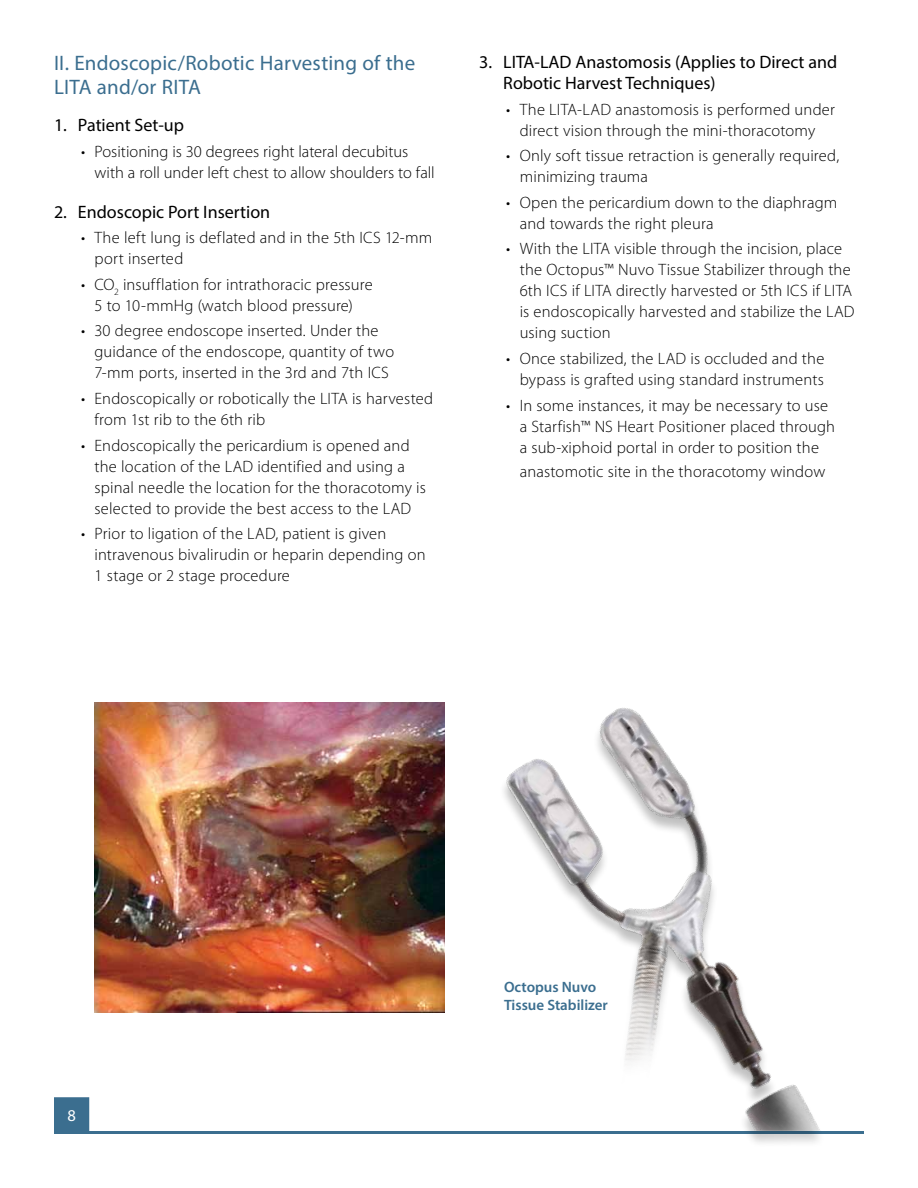
<style>
.page{position:relative;width:918px;height:1188px;background:#fff}
.page>*{position:absolute;margin:0;border:0;box-sizing:border-box;transform-origin:0 0}
.t1{font:21px/24px "Myriad Pro";letter-spacing:.01em;color:#3b6e8f}
.t2{font:18px/21.6px "Myriad Pro";color:#000}
.t3{font:300 16.5px/21px "Myriad Pro";letter-spacing:.01em;color:#000}
.t4{font:16.5px "Myriad Pro";color:#fff}
.t5{font:600 15px/18px "Myriad Pro";color:#3b6e8f}
</style>
<div class="page">
<div style="left:55px;top:1098px;width:33px;height:34px;background:#3b6e8f"></div>
<div style="left:54px;top:1097px;width:35px;height:35px;border:2px solid #3b6e8f"></div>
<hr style="left:54px;top:1131px;width:810px;height:3px;background:#3b6e8f">
<img style="left:95px;top:702px;width:349px;height:310px">
<div style="left:499px;top:711px;width:327px;height:437px;background:#000;opacity:.25"></div>
<img style="left:500px;top:708px;width:326px;height:423px">
<p class="t1" style="left:54px;top:50px;width:363px">II. Endoscopic/Robotic Harvesting of the<br>LITA and/or RITA</p>
<p class="t2" style="left:54px;top:114px;width:132px">1. Patient Set-up</p>
<p class="t3" style="left:94px;top:141px;width:342px;text-indent:-13px">• Positioning is 30 degrees right lateral decubitus with a roll under left chest to allow shoulders to fall</p>
<p class="t2" style="left:54px;top:200px;width:218px">2. Endoscopic Port Insertion</p>
<p class="t3" style="left:94px;top:227px;width:339px;text-indent:-13px">• The left lung is deflated and in the 5th ICS 12-mm port inserted</p>
<p class="t3" style="left:81px;top:274px;width:293px;text-align:center">• CO<sub>2</sub> insufflation for intrathoracic pressure<br>5 to 10-mmHg (watch blood pressure)</p>
<p class="t3" style="left:95px;top:320px;width:301px;text-indent:-13px">• 30 degree endoscope inserted. Under the guidance of the endoscope, quantity of two<br>7-mm ports, inserted in the 3rd and 7th ICS</p>
<p class="t3" style="left:95px;top:388px;width:340px;text-indent:-13px">• Endoscopically or robotically the LITA is harvested from 1st rib to the 6th rib</p>
<p class="t3" style="left:95px;top:434px;width:333px;text-indent:-13px">• Endoscopically the pericardium is opened and the location of the LAD identified and using a spinal needle the location for the thoracotomy is selected to provide the best access to the LAD</p>
<p class="t3" style="left:95px;top:523px;width:333px;text-indent:-13px">• Prior to ligation of the LAD, patient is given intravenous bivalirudin or heparin depending on<br>1 stage or 2 stage procedure</p>
<p class="t2" style="left:503px;top:50px;width:336px;text-indent:-24px">3. LITA-LAD Anastomosis (Applies to Direct and<br>Robotic Harvest Techniques)</p>
<p class="t3" style="left:506px;top:99px;width:330px;text-align:center">• The LITA-LAD anastomosis is performed under direct vision through the mini-thoracotomy</p>
<p class="t3" style="left:520px;top:145px;width:321px;text-indent:-13px">• Only soft tissue retraction is generally required, minimizing trauma</p>
<p class="t3" style="left:520px;top:192px;width:319px;text-indent:-13px">• Open the pericardium down to the diaphragm and towards the right pleura</p>
<p class="t3" style="left:520px;top:238px;width:336px;text-indent:-13px">• With the LITA visible through the incision, place the Octopus™ Nuvo Tissue Stabilizer through the 6th ICS if LITA directly harvested or 5th ICS if LITA is endoscopically harvested and stabilize the LAD using suction</p>
<p class="t3" style="left:506px;top:348px;width:320px;text-align:right">• Once stabilized, the LAD is occluded and the bypass is grafted using standard instruments</p>
<p class="t3" style="left:520px;top:395px;width:317px;text-indent:-13px">• In some instances, it may be necessary to use a Starfish™ NS Heart Positioner placed through a sub-xiphoid portal in order to position the</p>
<p class="t3" style="left:520px;top:461px;width:307px">anastomotic site in the thoracotomy window</p>
<p class="t4" style="left:67px;top:1105px;width:10px">8</p>
<p class="t5" style="left:504px;top:978px;width:105px">Octopus Nuvo<br>Tissue Stabilizer</p>
</div>
